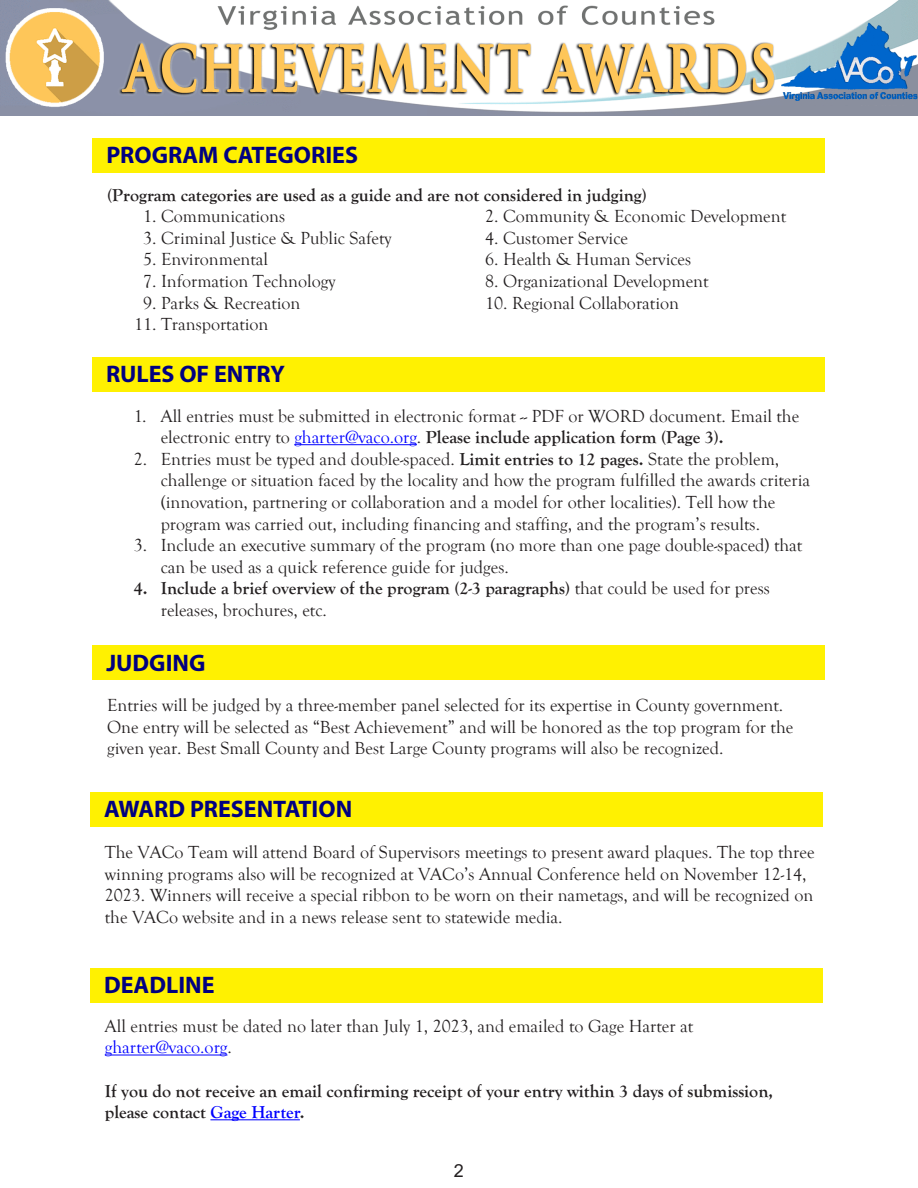
<style>
.page{position:relative;width:918px;height:1188px;background:#fff}
.page>*{position:absolute;margin:0;border:0;box-sizing:border-box;transform-origin:0 0}
.t1{font:700 24px "Myriad Pro";color:#000080}
.t2{font:18px/21.6px "Goudy Old Style T";color:#231f20}
.t3{font:700 18px/21.6px "Goudy Old Style T";color:#231f20}
.t4{font:18px "Goudy Old Style T";color:#00f}
.t5{font:18px "Arial";color:#231f20}
.s1{color:#00f}
.s2{font-weight:700}
.s3{font-weight:400}
.s4{color:#231f20}
</style>
<div class="page">
<div style="left:92px;top:138px;width:733px;height:34px;background:#fff101"></div>
<hr style="left:294px;top:444px;width:123px;height:1px;background:#00f">
<div style="left:92px;top:357px;width:733px;height:35px;background:#fff101"></div>
<div style="left:92px;top:645px;width:733px;height:35px;background:#fff101"></div>
<div style="left:90px;top:792px;width:733px;height:35px;background:#fff101"></div>
<hr style="left:105px;top:1055px;width:122px;height:1px;background:#00f">
<hr style="left:210px;top:1119px;width:90px;height:1px;background:#00f">
<div style="left:90px;top:968px;width:733px;height:35px;background:#fff101"></div>
<img style="left:0;top:0;width:918px;height:116px">
<p class="t1" style="left:106px;top:139px;width:253px">PROGRAM CATEGORIES</p>
<p class="t3" style="left:107px;top:184px;width:541px">(Program categories are used as a guide and are not considered in judging)</p>
<p class="t2" style="left:143px;top:206px;width:144px">1. Communications</p>
<p class="t2" style="left:485px;top:206px;width:303px">2. Community &amp; Economic Development</p>
<p class="t2" style="left:143px;top:228px;width:250px">3. Criminal Justice &amp; Public Safety</p>
<p class="t2" style="left:485px;top:228px;width:144px">4. Customer Service</p>
<p class="t2" style="left:143px;top:249px;width:126px">5. Environmental</p>
<p class="t2" style="left:485px;top:249px;width:208px">6. Health &amp; Human Services</p>
<p class="t2" style="left:143px;top:271px;width:194px">7. Information Technology</p>
<p class="t2" style="left:485px;top:271px;width:225px">8. Organizational Development</p>
<p class="t2" style="left:143px;top:292px;width:159px">9. Parks &amp; Recreation</p>
<p class="t2" style="left:485px;top:292px;width:195px">10. Regional Collaboration</p>
<p class="t2" style="left:134px;top:314px;width:136px">11. Transportation</p>
<p class="t1" style="left:106px;top:358px;width:180px">RULES OF ENTRY</p>
<p class="t2" style="left:161px;top:405px;width:640px;text-indent:-27px">1. All entries must be submitted in electronic format -- PDF or WORD document. Email the electronic entry to <span class="s1">gharter@vaco.org</span>. <span class="s2">Please include application form (Page 3).</span></p>
<p class="t2" style="left:161px;top:448px;width:651px;text-indent:-27px">2. Entries must be typed and double-spaced. <span class="s2">Limit entries to 12 pages.</span> State the problem, challenge or situation faced by the locality and how the program fulfilled the awards criteria (innovation, partnering or collaboration and a model for other localities). Tell how the program was carried out, including financing and staffing, and the program’s results.</p>
<p class="t2" style="left:161px;top:535px;width:643px;text-indent:-27px">3. Include an executive summary of the program (no more than one page double-spaced) that can be used as a quick reference guide for judges.</p>
<p class="t3" style="left:161px;top:578px;width:611px;text-indent:-27px">4. Include a brief overview of the program (2-3 paragraphs) <span class="s3">that could be used for press releases, brochures, etc.</span></p>
<p class="t1" style="left:106px;top:647px;width:101px">JUDGING</p>
<p class="t2" style="left:107px;top:695px;width:678px">Entries will be judged by a three-member panel selected for its expertise in County government.</p>
<p class="t2" style="left:107px;top:716px;width:688px">One entry will be selected as “Best Achievement” and will be honored as the top program for the given year. Best Small County and Best Large County programs will also be recognized.</p>
<p class="t1" style="left:104px;top:793px;width:250px">AWARD PRESENTATION</p>
<p class="t2" style="left:105px;top:842px;width:711px">The VACo Team will attend Board of Supervisors meetings to present award plaques. The top three winning programs also will be recognized at VACo’s Annual Conference held on November 12-14, 2023. Winners will receive a special ribbon to be worn on their nametags, and will be recognized on the VACo website and in a news release sent to statewide media.</p>
<p class="t1" style="left:104px;top:970px;width:112px">DEADLINE</p>
<p class="t2" style="left:105px;top:1016px;width:590px">All entries must be dated no later than July 1, 2023, and emailed to Gage Harter at</p>
<p class="t4" style="left:105px;top:1038px;width:128px">gharter@vaco.org<span class="s4">.</span></p>
<p class="t3" style="left:105px;top:1080px;width:670px">If you do not receive an email confirming receipt of your entry within 3 days of submission,</p>
<p class="t3" style="left:105px;top:1102px;width:201px">please contact <span class="s1">Gage Harter</span>.</p>
<p class="t5" style="left:454px;top:1159px;width:12px">2</p>
</div>
